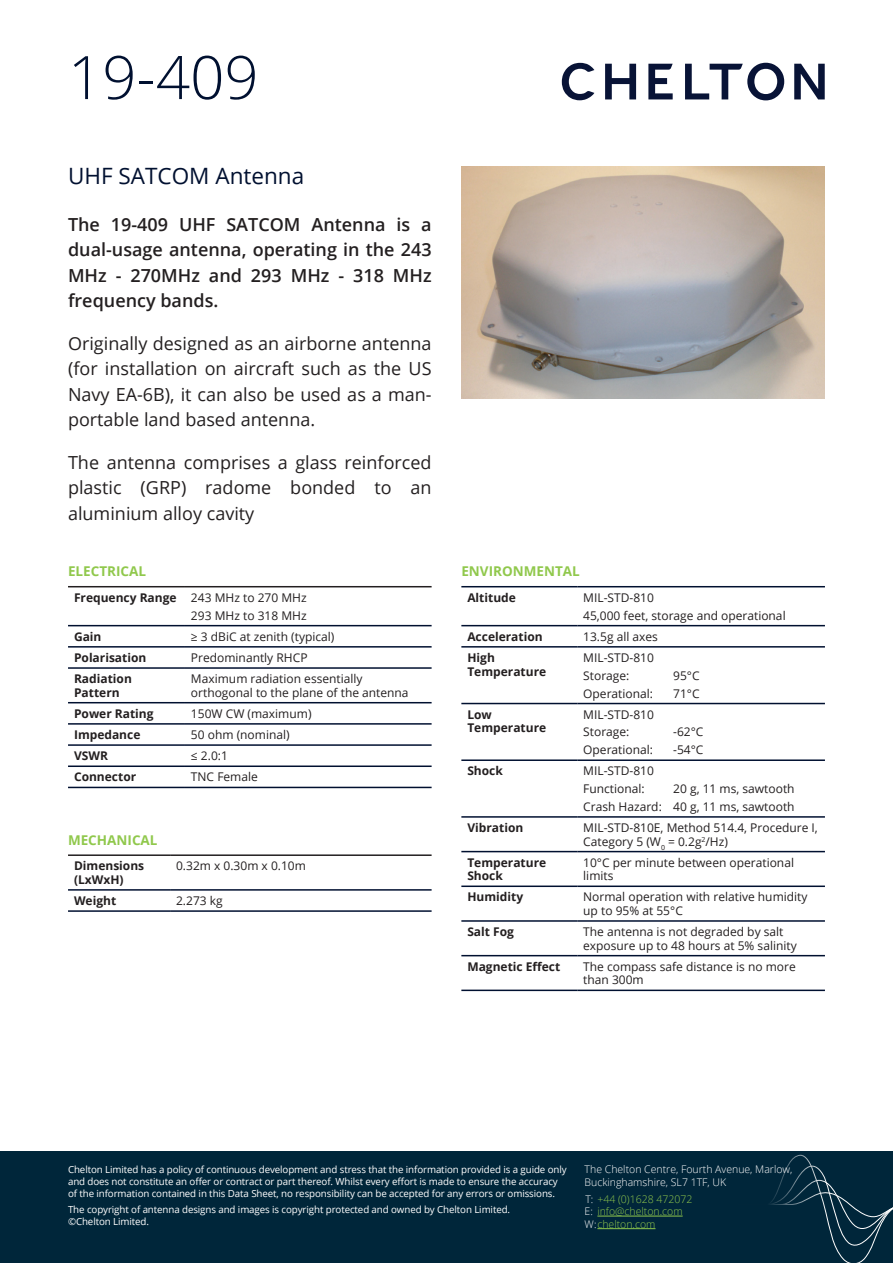
<style>
.page{position:relative;width:893px;height:1263px;background:#fff}
.page>*{position:absolute;margin:0;border:0;box-sizing:border-box;transform-origin:0 0}
.Heading_code_1{font:300 60px "Open Sans";color:#001030}
.Sub_Header_Descripti{font:22.5px "Open Sans";color:#001030}
.Body_1{font:18px/25.5px "Open Sans";color:#231f20;text-align:justify}
.intro_body{font:600 18px/25.5px "Open Sans";color:#231f20;text-align:justify}
.Bullets{font:700 13.5px "Open Sans";color:#90c84c}
.Table_headers{font:700 13.5px "Open Sans";color:#90c84c}
.Table_reg{font:12px/13.5px "Open Sans";color:#231f20}
.Table_bold{font:700 12px/13.5px "Open Sans";color:#231f20}
.Table_Bold{font:700 12px/13.5px "Open Sans";color:#231f20}
.t1{font:300 10.5px/12.6px "Open Sans";color:#fff}
.t2{font:300 10.5px/12.6px "Open Sans";color:#90c84c}
.t3{font:9.75px/12px "Open Sans";letter-spacing:-.01em;color:#fff}
.s1{color:#fff}
</style>
<div class="page">
<hr style="left:185px;top:625px;width:247px;height:1px;background:#001030">
<hr style="left:68px;top:646px;width:117px;height:2px;background:#001030">
<hr style="left:185px;top:646px;width:247px;height:2px;background:#001030">
<hr style="left:68px;top:667px;width:117px;height:2px;background:#001030">
<hr style="left:185px;top:667px;width:247px;height:2px;background:#001030">
<hr style="left:68px;top:702px;width:117px;height:1px;background:#001030">
<hr style="left:185px;top:702px;width:247px;height:1px;background:#001030">
<hr style="left:68px;top:723px;width:117px;height:2px;background:#001030">
<hr style="left:185px;top:723px;width:247px;height:2px;background:#001030">
<hr style="left:68px;top:744px;width:117px;height:2px;background:#001030">
<hr style="left:185px;top:744px;width:247px;height:2px;background:#001030">
<hr style="left:68px;top:765px;width:117px;height:2px;background:#001030">
<hr style="left:185px;top:765px;width:247px;height:2px;background:#001030">
<hr style="left:68px;top:787px;width:117px;height:1px;background:#001030">
<hr style="left:185px;top:787px;width:247px;height:1px;background:#001030">
<hr style="left:185px;top:586px;width:247px;height:1px;background:#231f20">
<hr style="left:68px;top:586px;width:117px;height:1px;background:#231f20">
<hr style="left:68px;top:625px;width:117px;height:1px;background:#001030">
<hr style="left:68px;top:889px;width:102px;height:2px;background:#001030">
<hr style="left:170px;top:889px;width:262px;height:2px;background:#001030">
<hr style="left:68px;top:910px;width:102px;height:2px;background:#001030">
<hr style="left:170px;top:910px;width:262px;height:2px;background:#001030">
<hr style="left:68px;top:854px;width:102px;height:2px;background:#231f20">
<hr style="left:170px;top:854px;width:262px;height:2px;background:#231f20">
<hr style="left:461px;top:586px;width:116px;height:1px;background:#001030">
<hr style="left:577px;top:586px;width:248px;height:1px;background:#001030">
<hr style="left:461px;top:625px;width:116px;height:1px;background:#001030">
<hr style="left:577px;top:625px;width:248px;height:1px;background:#001030">
<hr style="left:461px;top:646px;width:116px;height:2px;background:#001030">
<hr style="left:577px;top:646px;width:248px;height:2px;background:#001030">
<hr style="left:461px;top:703px;width:116px;height:1px;background:#001030">
<hr style="left:577px;top:703px;width:248px;height:1px;background:#001030">
<hr style="left:461px;top:759px;width:116px;height:2px;background:#001030">
<hr style="left:577px;top:759px;width:248px;height:2px;background:#001030">
<hr style="left:461px;top:816px;width:116px;height:2px;background:#001030">
<hr style="left:577px;top:816px;width:248px;height:2px;background:#001030">
<hr style="left:461px;top:851px;width:116px;height:1px;background:#001030">
<hr style="left:577px;top:851px;width:248px;height:1px;background:#001030">
<hr style="left:461px;top:885px;width:116px;height:2px;background:#001030">
<hr style="left:577px;top:885px;width:248px;height:2px;background:#001030">
<hr style="left:461px;top:920px;width:116px;height:2px;background:#001030">
<hr style="left:577px;top:920px;width:248px;height:2px;background:#001030">
<hr style="left:461px;top:955px;width:116px;height:1px;background:#001030">
<hr style="left:577px;top:955px;width:248px;height:1px;background:#001030">
<hr style="left:461px;top:989px;width:116px;height:2px;background:#001030">
<hr style="left:577px;top:989px;width:248px;height:2px;background:#001030">
<img style="left:461px;top:166px;width:364px;height:233px">
<div style="left:0;top:1151px;width:893px;height:112px;background:#00263a"></div>
<svg style="left:562px;top:63px;width:32px;height:37px"></svg>
<svg style="left:605px;top:64px;width:31px;height:35px"></svg>
<svg style="left:648px;top:64px;width:25px;height:35px"></svg>
<svg style="left:685px;top:63px;width:99px;height:37px"></svg>
<svg style="left:794px;top:64px;width:31px;height:35px"></svg>
<hr style="left:597px;top:1216px;width:86px;height:1px;background:#90c84c">
<hr style="left:597px;top:1228px;width:58px;height:1px;background:#90c84c">
<svg style="left:770px;top:1154px;width:123px;height:109px"></svg>
<p class="Heading_code_1" style="left:68px;top:36px;width:192px">19-409</p>
<p class="Sub_Header_Descripti" style="left:68px;top:160px;width:238px">UHF SATCOM Antenna</p>
<p class="intro_body" style="left:68px;top:211px;width:365px">The 19-409 UHF SATCOM Antenna is a dual-usage antenna, operating in the 243<br>MHz - 270MHz and 293 MHz - 318 MHz frequency bands.</p>
<p class="Body_1" style="left:68px;top:330px;width:365px">Originally designed as an airborne antenna (for installation on aircraft such as the US Navy EA-6B), it can also be used as a man&shy;portable land based antenna.</p>
<p class="Body_1" style="left:68px;top:449px;width:365px">The antenna comprises a glass reinforced plastic (GRP) radome bonded to an aluminium alloy cavity</p>
<p class="Table_headers" style="left:68px;top:562px;width:80px">ELECTRICAL</p>
<p class="Table_bold" style="left:74px;top:590px;width:104px">Frequency Range</p>
<p class="Table_reg" style="left:191px;top:590px;width:117px">243 MHz to 270 MHz</p>
<p class="Table_reg" style="left:191px;top:608px;width:117px">293 MHz to 318 MHz</p>
<p class="Table_bold" style="left:74px;top:629px;width:29px">Gain</p>
<p class="Table_reg" style="left:191px;top:629px;width:145px">≥ 3 dBiC at zenith (typical)</p>
<p class="Table_bold" style="left:74px;top:651px;width:74px">Polarisation</p>
<p class="Table_reg" style="left:191px;top:651px;width:118px">Predominantly RHCP</p>
<p class="Table_Bold" style="left:74px;top:672px;width:59px">Radiation<br>Pattern</p>
<p class="Table_reg" style="left:191px;top:672px;width:219px">Maximum radiation essentially orthogonal to the plane of the antenna</p>
<p class="Table_Bold" style="left:74px;top:706px;width:81px">Power Rating</p>
<p class="Table_reg" style="left:191px;top:706px;width:122px">150W CW (maximum)</p>
<p class="Table_bold" style="left:74px;top:728px;width:68px">Impedance</p>
<p class="Table_reg" style="left:191px;top:728px;width:100px">50 ohm (nominal)</p>
<p class="Table_bold" style="left:74px;top:749px;width:35px">VSWR</p>
<p class="Table_reg" style="left:191px;top:749px;width:38px">≤ 2.0:1</p>
<p class="Table_bold" style="left:74px;top:770px;width:64px">Connector</p>
<p class="Table_reg" style="left:191px;top:770px;width:68px">TNC Female</p>
<p class="Bullets" style="left:68px;top:830px;width:91px">MECHANICAL</p>
<p class="Table_bold" style="left:74px;top:859px;width:72px">Dimensions (LxWxH)</p>
<p class="Table_reg" style="left:176px;top:859px;width:131px">0.32m x 0.30m x 0.10m</p>
<p class="Table_bold" style="left:74px;top:894px;width:44px">Weight</p>
<p class="Table_reg" style="left:176px;top:894px;width:48px">2.273 kg</p>
<p class="Bullets" style="left:461px;top:562px;width:120px">ENVIRONMENTAL</p>
<p class="Table_bold" style="left:467px;top:590px;width:50px">Altitude</p>
<p class="Table_reg" style="left:583px;top:590px;width:72px">MIL-STD-810</p>
<p class="Table_reg" style="left:583px;top:608px;width:204px">45,000 feet, storage and operational</p>
<p class="Table_bold" style="left:467px;top:629px;width:77px">Acceleration</p>
<p class="Table_reg" style="left:583px;top:629px;width:76px">13.5g all axes</p>
<p class="Table_bold" style="left:467px;top:651px;width:80px">High<br>Temperature</p>
<p class="Table_reg" style="left:583px;top:651px;width:72px">MIL-STD-810</p>
<p class="Table_reg" style="left:583px;top:668px;width:48px">Storage:</p>
<p class="Table_reg" style="left:673px;top:668px;width:28px">95°C</p>
<p class="Table_reg" style="left:583px;top:686px;width:71px">Operational:</p>
<p class="Table_reg" style="left:673px;top:686px;width:28px">71°C</p>
<p class="Table_bold" style="left:467px;top:707px;width:80px">Low<br>Temperature</p>
<p class="Table_reg" style="left:583px;top:707px;width:72px">MIL-STD-810</p>
<p class="Table_reg" style="left:583px;top:725px;width:48px">Storage:</p>
<p class="Table_reg" style="left:673px;top:725px;width:32px">-62°C</p>
<p class="Table_reg" style="left:583px;top:743px;width:71px">Operational:</p>
<p class="Table_reg" style="left:673px;top:743px;width:32px">-54°C</p>
<p class="Table_bold" style="left:467px;top:764px;width:37px">Shock</p>
<p class="Table_reg" style="left:583px;top:764px;width:72px">MIL-STD-810</p>
<p class="Table_reg" style="left:583px;top:782px;width:63px">Functional:</p>
<p class="Table_reg" style="left:673px;top:782px;width:123px">20 g, 11 ms, sawtooth</p>
<p class="Table_reg" style="left:583px;top:799px;width:213px">Crash Hazard: 40 g, 11 ms, sawtooth</p>
<p class="Table_bold" style="left:467px;top:821px;width:57px">Vibration</p>
<p class="Table_reg" style="left:583px;top:821px;width:236px">MIL-STD-810E, Method 514.4, Procedure I,<br>Category 5 (W<sub>0</sub> = 0.2g<sup>2</sup>/Hz)</p>
<p class="Table_bold" style="left:467px;top:855px;width:80px">Temperature<br>Shock</p>
<p class="Table_reg" style="left:583px;top:855px;width:212px">10°C per minute between operational limits</p>
<p class="Table_bold" style="left:467px;top:890px;width:57px">Humidity</p>
<p class="Table_reg" style="left:583px;top:890px;width:226px">Normal operation with relative humidity up to 95% at 55°C</p>
<p class="Table_bold" style="left:467px;top:925px;width:48px">Salt Fog</p>
<p class="Table_reg" style="left:583px;top:925px;width:215px">The antenna is not degraded by salt exposure up to 48 hours at 5% salinity</p>
<p class="Table_bold" style="left:467px;top:959px;width:94px">Magnetic Effect</p>
<p class="Table_reg" style="left:583px;top:959px;width:214px">The compass safe distance is no more than 300m</p>
<p class="t3" style="left:68px;top:1163px;width:500px">Chelton Limited has a policy of continuous development and stress that the information provided is a guide only and does not constitute an offer or contract or part thereof. Whilst every effort is made to ensure the accuracy of the information contained in this Data Sheet, no responsibility can be accepted for any errors or omissions.</p>
<p class="t3" style="left:68px;top:1203px;width:444px">The copyright of antenna designs and images is copyright protected and owned by Chelton Limited. ©Chelton Limited.</p>
<p class="t1" style="left:585px;top:1163px;width:209px">The Chelton Centre, Fourth Avenue, Marlow,<br>Buckinghamshire, SL7 1TF, UK</p>
<p class="t2" style="left:585px;top:1192px;width:109px"><span class="s1">T:</span> +44 (0)1628 472072<br><span class="s1">E:</span> info@chelton.com<br><span class="s1">W:</span>chelton.com</p>
</div>
